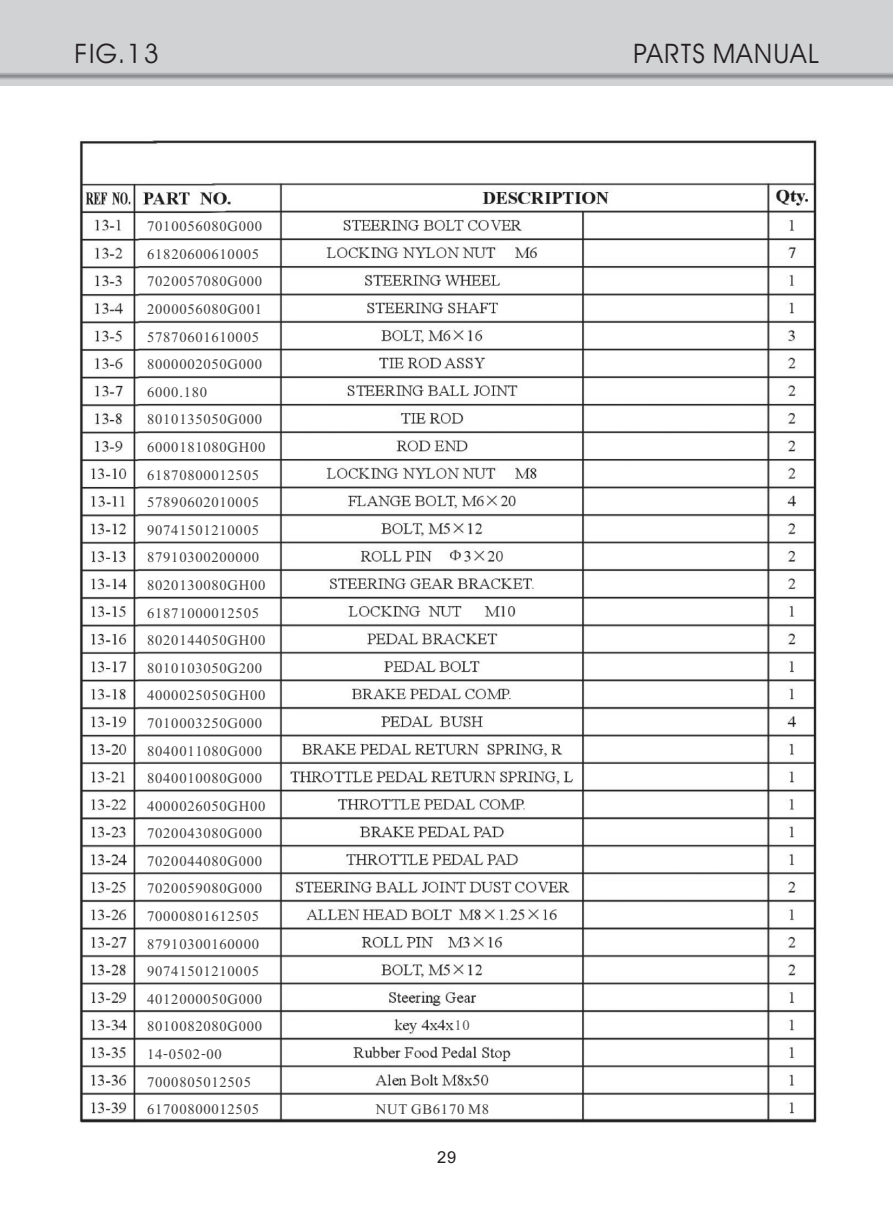
<style>
.page{position:relative;width:893px;height:1212px;background:#fff}
.page>*{position:absolute;margin:0;border:0;box-sizing:border-box;transform-origin:0 0}
.t1{font:27px "Avant Garde IT Cby BT";letter-spacing:.055em;color:#231f20}
.t2{font:22.2px/27.6px "Angsana New";letter-spacing:.035em;color:#3e3e3f}
.t3{font:22.2px "Angsana New";color:#57585a}
.t4{font:16.5px "Arial";color:#231f20}
</style>
<div class="page">
<img style="left:237px;top:140px;width:34px;height:983px">
<svg style="left:0;top:0;width:893px;height:85px;background:#cdced0"></svg>
<img style="left:79px;top:140px;width:158px;height:983px">
<img style="left:271px;top:140px;width:484px;height:983px">
<img style="left:755px;top:140px;width:62px;height:983px">
<div style="left:455px;top:1019px;width:16px;height:13px;background:#fff"></div>
<p class="t1" style="left:74px;top:43px;width:86px">FIG.13</p>
<p class="t1" style="left:633px;top:43px;width:187px">PARTS MANUAL</p>
<p class="t2" style="left:147px;top:210px;width:120px">7010056080G000<br>61820600610005<br>7020057080G000<br>2000056080G001<br>57870601610005<br>8000002050G000<br>6000.180<br>8010135050G000<br>6000181080GH00<br>61870800012505<br>57890602010005<br>90741501210005<br>87910300200000<br>8020130080GH00<br>61871000012505<br>8020144050GH00<br>8010103050G200<br>4000025050GH00<br>7010003250G000<br>8040011080G000<br>8040010080G000<br>4000026050GH00<br>7020043080G000<br>7020044080G000<br>7020059080G000<br>70000801612505<br>87910300160000<br>90741501210005<br>4012000050G000<br>8010082080G000<br>14-0502-00<br>7000805012505<br>61700800012505</p>
<p class="t3" style="left:454px;top:1009px;width:17px">10</p>
<p class="t2" style="left:376px;top:1093px;width:115px">NUT GB6170 M8</p>
<p class="t4" style="left:437px;top:1151px;width:21px">29</p>
</div>
